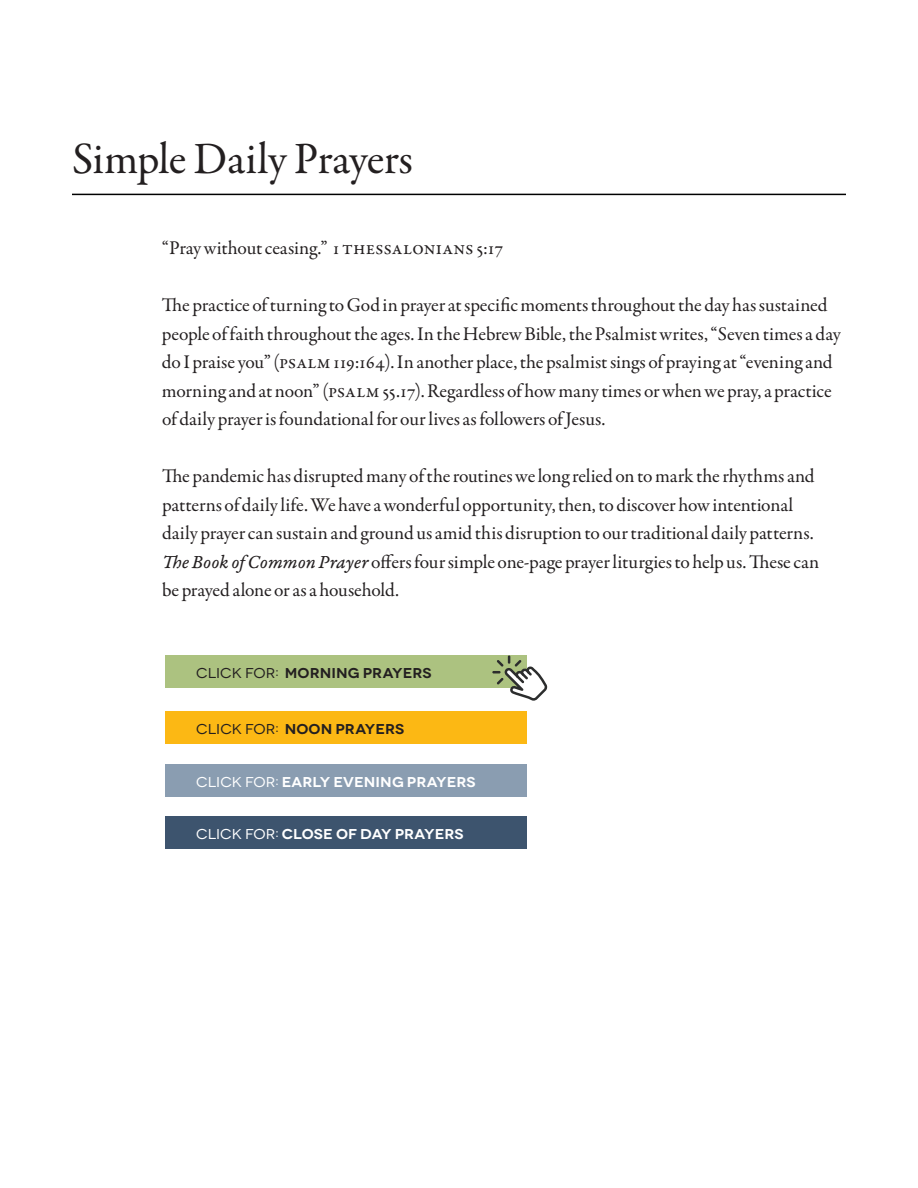
<style>
.page{position:relative;width:918px;height:1188px;background:#fff}
.page>*{position:absolute;margin:0;border:0;box-sizing:border-box;transform-origin:0 0}
.t1{font:45px "Garamond Premr Pro";letter-spacing:-.015em;color:#231f20}
.t2{font:19.5px/28.5px "Garamond Premr Pro";color:#231f20}
.t3{font:600 14.25px "Novecentowide";color:#fff;scale:1.05 1}
.t4{font:600 14.25px "Novecentowide";color:#231f20;scale:1.05 1}
.s1{font-family:"Garamond Premr Pro It Capt"}
.s2{font-weight:400}
</style>
<div class="page">
<hr style="left:72px;top:194px;width:774px;height:1px;background:#000">
<div style="left:165px;top:711px;width:361px;height:32px;background:#fcb814"></div>
<div style="left:165px;top:764px;width:361px;height:32px;background:#8a9db1"></div>
<div style="left:165px;top:655px;width:361px;height:32px;background:#acc280"></div>
<div style="left:165px;top:817px;width:361px;height:32px;background:#3d546e"></div>
<svg style="left:492px;top:655px;width:56px;height:46px"></svg>
<h1 class="t1" style="left:72px;top:132px;width:343px">Simple Daily Prayers</h1>
<p class="t2" style="left:162px;top:234px;width:343px">“Pray without ceasing.” 1 thessalonians 5:17</p>
<p class="t2" style="left:162px;top:291px;width:680px">The practice of turning to God in prayer at specific moments throughout the day has sustained people of faith throughout the ages. In the Hebrew Bible, the Psalmist writes, “Seven times a day do I praise you” (psalm 119:164). In another place, the psalmist sings of praying at “evening and morning and at noon” (psalm 55.17). Regardless of how many times or when we pray, a practice of daily prayer is foundational for our lives as followers of Jesus.</p>
<p class="t2" style="left:162px;top:462px;width:659px">The pandemic has disrupted many of the routines we long relied on to mark the rhythms and patterns of daily life. We have a wonderful opportunity, then, to discover how intentional daily prayer can sustain and ground us amid this disruption to our traditional daily patterns.<br><span class="s1">The Book of Common Prayer</span> offers four simple one-page prayer liturgies to help us. These can be prayed alone or as a household.</p>
<p class="t4" style="left:196px;top:664px;width:226px"><span class="s2">CLICK FOR:</span> MORNING PRAYERS</p>
<p class="t4" style="left:196px;top:720px;width:200px"><span class="s2">CLICK FOR:</span> NOON PRAYERS</p>
<p class="t3" style="left:196px;top:773px;width:268px"><span class="s2">CLICK FOR:</span> EARLY EVENING PRAYERS</p>
<p class="t3" style="left:196px;top:826px;width:256px"><span class="s2">CLICK FOR:</span> CLOSE OF DAY PRAYERS</p>
</div>
